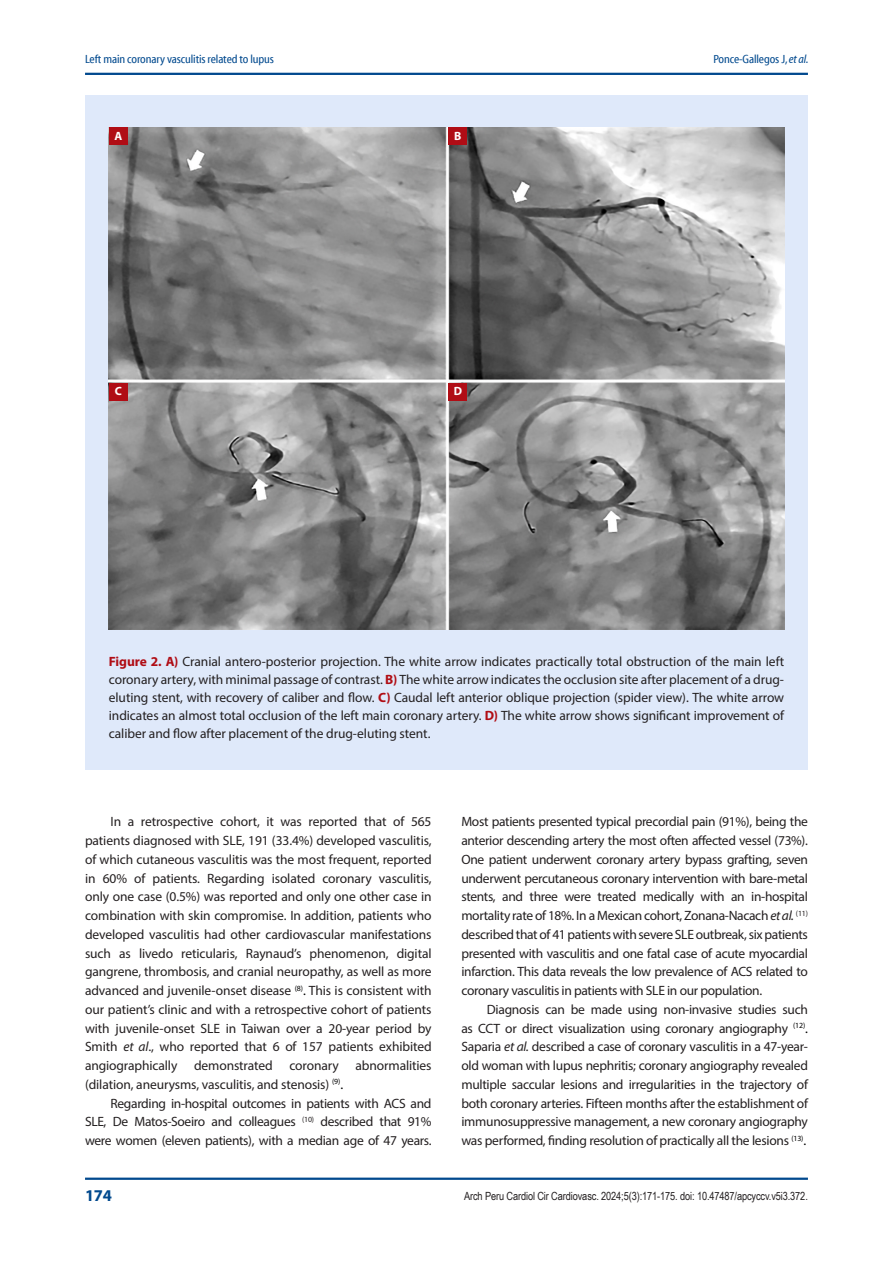
<style>
.page{position:relative;width:893px;height:1263px;background:#fff}
.page>*{position:absolute;margin:0;border:0;box-sizing:border-box;transform-origin:0 0}
.t1{font:700 16.5px "Myriad Pro";color:#01498e}
.TEXTO_GENERAL{font:13.5px/18.8px "Myriad Pro";letter-spacing:-.025em;color:#231f20;text-align:justify}
.TEXTO_DE_FIGURA{font:13.5px/18px "Myriad Pro";letter-spacing:-.005em;color:#231f20;text-align:justify}
.t2{font:12px "Myriad Cn Web";letter-spacing:-.01em;color:#01498e}
.SUBTITULO{font:700 12px "Myriad Pro";color:#fff}
.t3{font:11.25px "Arial Narrow";letter-spacing:-.01em;color:#231f20}
.s1{font-family:"Myriad Cn It Web"}
.s2{font-weight:700;color:#b00d15}
.s3{color:#000}
.s4{font-style:italic}
</style>
<div class="page">
<hr style="left:85px;top:73px;width:723px;height:2px;background:#01498e">
<hr style="left:85px;top:1177px;width:723px;height:3px;background:#01498e">
<div style="left:85px;top:96px;width:723px;height:674px;background:#dfe9fa"></div>
<img style="left:109px;top:128px;width:675px;height:501px">
<div style="left:109px;top:128px;width:19px;height:17px;background:#b00d15"></div>
<div style="left:109px;top:383px;width:19px;height:17px;background:#b00d15"></div>
<div style="left:448px;top:128px;width:19px;height:17px;background:#b00d15"></div>
<div style="left:448px;top:383px;width:19px;height:17px;background:#b00d15"></div>
<p class="t2" style="left:85px;top:53px;width:190px">Left main coronary vasculitis related to lupus</p>
<p class="t2" style="left:713px;top:53px;width:97px">Ponce-Gallegos J, <span class="s1">et al.</span></p>
<p class="SUBTITULO" style="left:114px;top:128px;width:9px">A</p>
<p class="SUBTITULO" style="left:115px;top:384px;width:9px">C</p>
<p class="SUBTITULO" style="left:454px;top:128px;width:9px">B</p>
<p class="SUBTITULO" style="left:454px;top:384px;width:10px">D</p>
<p class="TEXTO_DE_FIGURA" style="left:109px;top:652px;width:677px"><span class="s2">Figure 2. A)</span> Cranial antero-posterior projection. The white arrow indicates practically total obstruction of the main left coronary artery, with minimal passage of contrast. <span class="s2">B)</span> The white arrow indicates the occlusion site after placement of a drug&shy;eluting stent, with recovery of caliber and flow. <span class="s2">C)</span> Caudal left anterior oblique projection (spider view). The white arrow indicates an almost total occlusion of the left main coronary artery. <span class="s2">D)</span> The white arrow shows significant improvement of caliber and flow after placement of the drug-eluting stent.</p>
<p class="TEXTO_GENERAL" style="left:85px;top:812px;width:348px;text-indent:26px">In a retrospective cohort, it was reported that of 565 patients diagnosed with SLE, 191 (33.4%) developed vasculitis, of which cutaneous vasculitis was the most frequent, reported in 60% of patients. Regarding isolated coronary vasculitis, only one case (0.5%) was reported and only one other case in combination with skin compromise. In addition, patients who developed vasculitis had other cardiovascular manifestations such as livedo reticularis, Raynaud’s phenomenon, digital gangrene, thrombosis, and cranial neuropathy, as well as more advanced and juvenile-onset disease <sup>(8)</sup><span class="s3">.</span> This is consistent with our patient’s clinic and with a retrospective cohort of patients with juvenile-onset SLE in Taiwan over a 20-year period by Smith <span class="s4">et al</span>., who reported that 6 of 157 patients exhibited angiographically demonstrated coronary abnormalities (dilation, aneurysms, vasculitis, and stenosis) <sup>(9)</sup><span class="s3">.</span></p>
<p class="TEXTO_GENERAL" style="left:85px;top:1093px;width:348px;text-indent:26px">Regarding in-hospital outcomes in patients with ACS and SLE, De Matos-Soeiro and colleagues <sup>(10)</sup> described that 91% were women (eleven patients), with a median age of 47 years.</p>
<p class="TEXTO_GENERAL" style="left:461px;top:812px;width:348px">Most patients presented typical precordial pain (91%), being the anterior descending artery the most often affected vessel (73%).<br>One patient underwent coronary artery bypass grafting, seven underwent percutaneous coronary intervention with bare-metal stents, and three were treated medically with an in-hospital mortality rate of 18%. In a Mexican cohort, Zonana-Nacach <span class="s4">et al.</span> <sup>(11) </sup>described that of 41 patients with severe SLE outbreak, six patients presented with vasculitis and one fatal case of acute myocardial infarction. This data reveals the low prevalence of ACS related to coronary vasculitis in patients with SLE in our population.</p>
<p class="TEXTO_GENERAL" style="left:461px;top:1000px;width:348px;text-indent:26px">Diagnosis can be made using non-invasive studies such as CCT or direct visualization using coronary angiography <sup>(12)</sup><span class="s3">.<br></span>Saparia <span class="s4">et al.</span> described a case of coronary vasculitis in a 47-year&shy;old woman with lupus nephritis; coronary angiography revealed multiple saccular lesions and irregularities in the trajectory of both coronary arteries. Fifteen months after the establishment of immunosuppressive management, a new coronary angiography was performed, finding resolution of practically all the lesions <sup>(13)</sup><span class="s3">.</span></p>
<p class="t1" style="left:85px;top:1184px;width:28px">174</p>
<p class="t3" style="left:464px;top:1188px;width:345px">Arch Peru Cardiol Cir Cardiovasc. 2024;5(3):171-175. doi: 10.47487/apcyccv.v5i3.372.</p>
</div>
